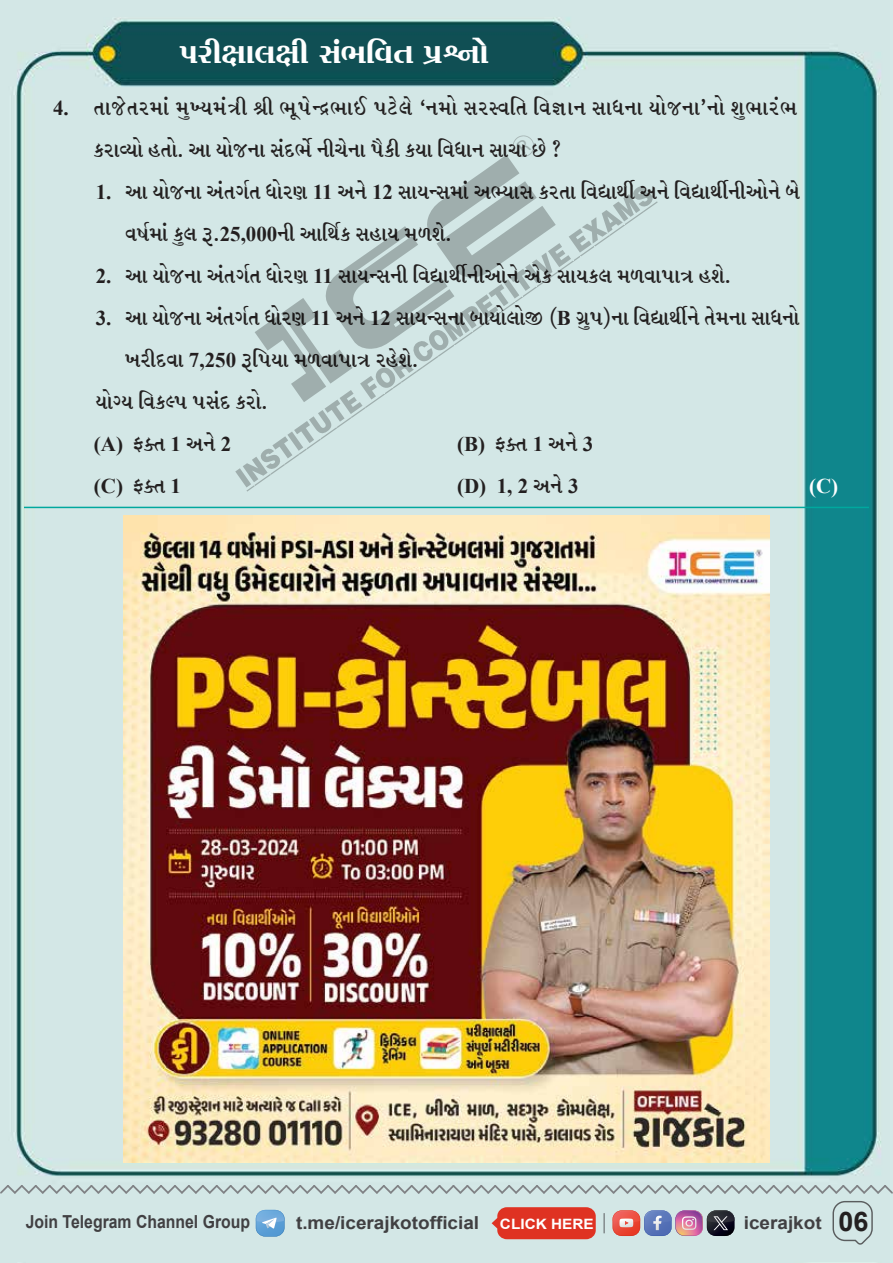
<style>
.page{position:relative;width:893px;height:1263px;background:#fff}
.page>*{position:absolute;margin:0;border:0;box-sizing:border-box;transform-origin:0 0}
.t1{font:36px "Latest Bhola";color:#fff}
.t2{font:24px/42px "TERAFONT TRILOCHAN";color:#232020}
.t3{font:24px/42px "TERAFONT TRILOCHAN";letter-spacing:.02em;color:#232020}
.t4{font:700 21px "Times New Roman";color:#231f20}
.t5{font:700 21px "Times New Roman";color:#232020}
.t6{font:700 21px "Times New Roman";color:#fff}
.t7{font:700 18px "Arial";color:#414042;scale:1.06 1}
.t8{font:700 18px "Arial";color:#414042;scale:.88 1}
.s1{font-family:"Times New Roman";font-weight:700;font-size:21px;color:#231f20}
.s2{font-family:"Times New Roman";font-weight:700;font-size:21px}
.s3{font-family:"TERAFONT TRILOCHAN";font-weight:400;font-size:24px}
.s4{color:#231f20}
.s5{color:#232020}
.s6{font-family:"TERAFONT TRILOCHAN";font-weight:400;font-size:24px;color:#232020}
.s7{font-size:14.25px;color:#fff}
.s8{font-size:27px;color:#232020}
</style>
<div class="page">
<img style="left:0;top:0;width:893px;height:1263px">
<hr style="left:24px;top:507px;width:845px;height:1px;background:#00a89e">
<svg style="left:0;top:1183px;width:893px;height:63px;background:#cbd1d1"></svg>
<img style="left:123px;top:516px;width:647px;height:646px">
<div style="left:235px;top:185px;width:423px;height:307px;background:#d3e7e6"></div>
<svg style="left:255px;top:135px;width:389px;height:267px;background:#c9dcdb"></svg>
<h1 class="t1" style="left:180px;top:34px;width:310px">5ZL1FF,1FL ;\ElJT 5|`GM</h1>
<p class="t3" style="left:94px;top:87px;width:705px;text-indent:-41px"><span class="s1">4.</span> TFH[TZDF\ D]BID\+L ZL E}5[GÃEF. 58[,[ —GDM ;Z:JLT LJ7FG ;FWGF IMHGF˜GM X]EFZ\E<br>SZFJIM CTMP VF IMHGF ;\NE[" GLR[GF 5{SL SIF LJWFG ;FRF K[ M</p>
<p class="t2" style="left:125px;top:171px;width:676px;text-indent:-30px"><span class="s1">1.</span> VF IMHGF V\TU"T WMZ6 <span class="s1">11</span> VG[ <span class="s1">12</span> ;FIG;DF\ VEIF; SZTF LJNFYL" VG[ LJNFYL"GLVMG[ A[<br>JQF"DF\ S], ~P<span class="s1">25,000</span>GL VFLY"S ;CFI D/X[P</p>
<p class="t2" style="left:96px;top:255px;width:637px"><span class="s1">2.</span> VF IMHGF V\TU"T WMZ6 <span class="s1">11</span> ;FIG;GL LJNFYL"GLVMG[ V[S ;FIS, D/JF5F+ CX[P</p>
<p class="t2" style="left:96px;top:297px;width:706px"><span class="s1">3.</span> VF IMHGF V\TU"T WMZ6 <span class="s1">11</span> VG[ <span class="s1">12</span> ;FIG;GF AFIM,MÒ S<span class="s1">B</span> U|]5FGF LJNFYL"G[ T[DGF ;FWGM</p>
<p class="t2" style="left:125px;top:339px;width:294px">BZLNJF <span class="s1">7,250</span> ~L5IF D/JF5F+ ZC[X[P</p>
<p class="t2" style="left:96px;top:381px;width:174px">IMUI LJS&lt;5 5;\N SZMP</p>
<p class="t2" style="left:94px;top:423px;width:139px"><span class="s2">(A)</span> OÉT <span class="s1">1</span> VG[ <span class="s1">2</span></p>
<p class="t2" style="left:457px;top:423px;width:138px"><span class="s2">(B)</span> OÉT <span class="s1">1</span> VG[ <span class="s1">3</span></p>
<p class="t5" style="left:94px;top:471px;width:89px">(C) <span class="s3">OÉT</span> <span class="s4">1</span></p>
<p class="t4" style="left:457px;top:471px;width:123px"><span class="s5">(D)</span> 1, 2 <span class="s6">VG[</span> 3</p>
<p class="t6" style="left:809px;top:471px;width:31px">(C)</p>
<p class="t8" style="left:26px;top:1210px;width:256px">Join Telegram Channel Group</p>
<p class="t7" style="left:296px;top:1210px;width:282px">t.me/icerajkotofficial <span class="s7">CLICK HERE</span></p>
<p class="t7" style="left:744px;top:1210px;width:119px">icerajkot <span class="s8">06</span></p>
</div>
